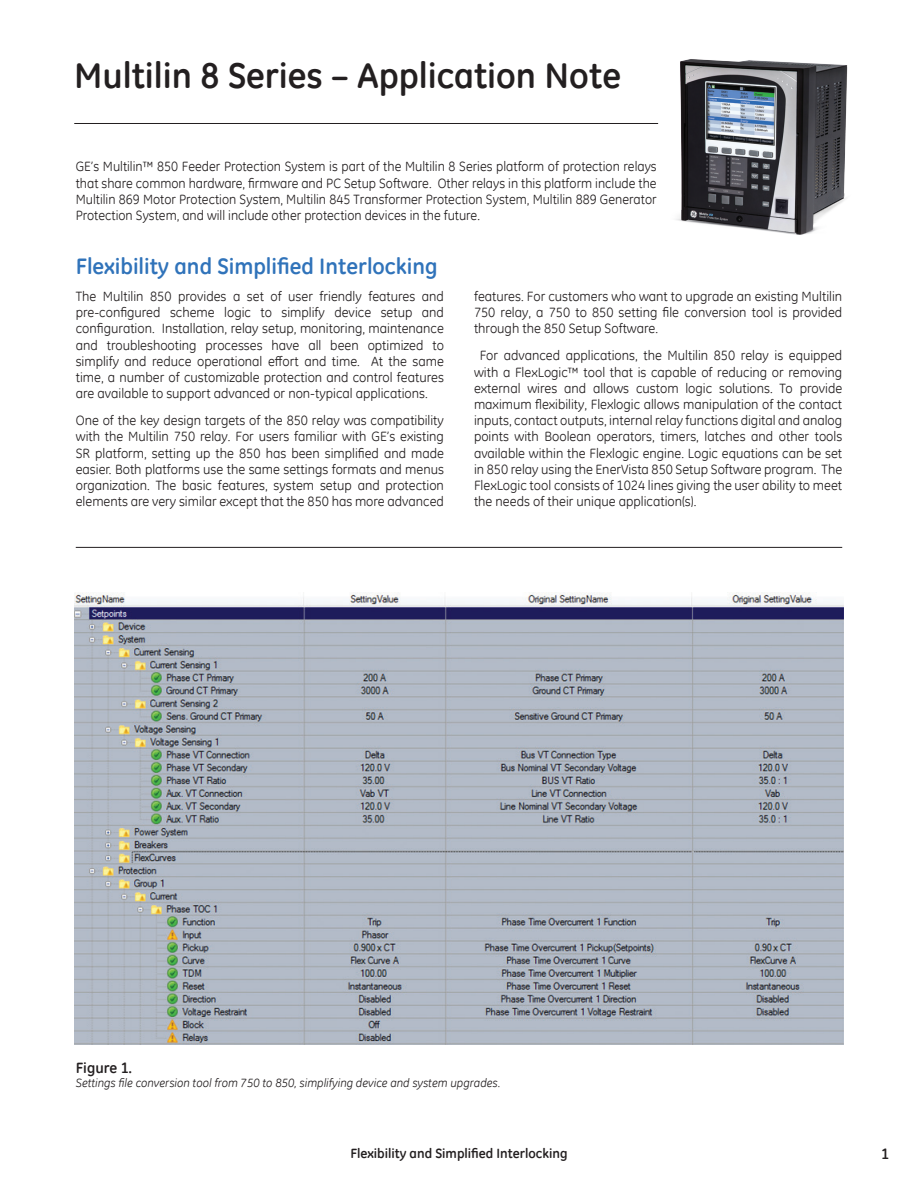
<style>
.page{position:relative;width:918px;height:1188px;background:#fff}
.page>*{position:absolute;margin:0;border:0;box-sizing:border-box;transform-origin:0 0}
.t1{font:700 36px "GE Inspira";color:#231f20}
.t2{font:700 22.5px "GE Inspira";color:#3073ba}
.t3{font:700 15px "GE Inspira";color:#231f20}
.t4{font:13.5px/16.2px "GE Inspira";color:#231f20;text-align:justify}
.t5{font:700 13.5px "GE Inspira";color:#231f20}
.t6{font:italic 12px "GE Inspira";color:#231f20}
</style>
<div class="page">
<hr style="left:74px;top:123px;width:584px;height:1px;background:#231f20">
<hr style="left:76px;top:547px;width:766px;height:1px;background:#231f20">
<img style="left:74px;top:592px;width:769px;height:453px">
<img style="left:676px;top:59px;width:172px;height:176px">
<h1 class="t1" style="left:74px;top:52px;width:548px">Multilin 8 Series – Application Note</h1>
<p class="t4" style="left:76px;top:158px;width:582px">GE’s Multilin™ 850 Feeder Protection System is part of the Multilin 8 Series platform of protection relays that share common hardware, firmware and PC Setup Software. Other relays in this platform include the Multilin 869 Motor Protection System, Multilin 845 Transformer Protection System, Multilin 889 Generator Protection System, and will include other protection devices in the future.</p>
<h2 class="t2" style="left:76px;top:252px;width:364px">Flexibility and Simplified Interlocking</h2>
<p class="t4" style="left:76px;top:288px;width:370px">The Multilin 850 provides a set of user friendly features and pre-configured scheme logic to simplify device setup and configuration. Installation, relay setup, monitoring, maintenance and troubleshooting processes have all been optimized to simplify and reduce operational effort and time. At the same time, a number of customizable protection and control features are available to support advanced or non-typical applications.</p>
<p class="t4" style="left:76px;top:412px;width:370px">One of the key design targets of the 850 relay was compatibility with the Multilin 750 relay. For users familiar with GE’s existing SR platform, setting up the 850 has been simplified and made easier. Both platforms use the same settings formats and menus organization. The basic features, system setup and protection elements are very similar except that the 850 has more advanced</p>
<p class="t4" style="left:474px;top:288px;width:370px">features. For customers who want to upgrade an existing Multilin 750 relay, a 750 to 850 setting file conversion tool is provided through the 850 Setup Software.</p>
<p class="t4" style="left:474px;top:347px;width:370px;text-indent:6px">For advanced applications, the Multilin 850 relay is equipped with a FlexLogic™ tool that is capable of reducing or removing external wires and allows custom logic solutions. To provide maximum flexibility, Flexlogic allows manipulation of the contact inputs, contact outputs, internal relay functions digital and analog points with Boolean operators, timers, latches and other tools available within the Flexlogic engine. Logic equations can be set in 850 relay using the EnerVista 850 Setup Software program. The FlexLogic tool consists of 1024 lines giving the user ability to meet the needs of their unique application(s).</p>
<p class="t3" style="left:76px;top:1058px;width:58px">Figure 1.</p>
<p class="t6" style="left:76px;top:1076px;width:426px">Settings file conversion tool from 750 to 850, simplifying device and system upgrades.</p>
<p class="t5" style="left:350px;top:1145px;width:219px">Flexibility and Simplified Interlocking</p>
<p class="t3" style="left:881px;top:1144px;width:9px">1</p>
</div>
